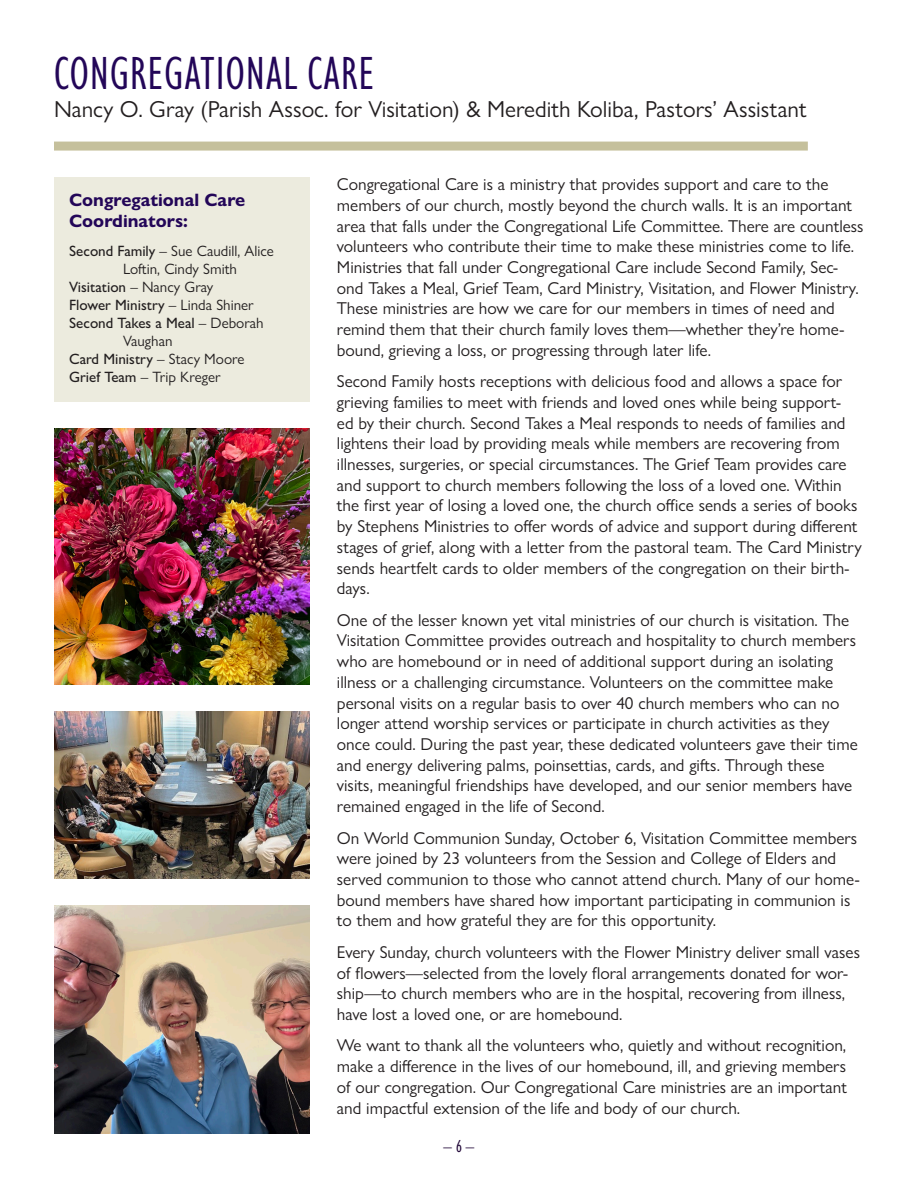
<style>
.page{position:relative;width:918px;height:1188px;background:#fff}
.page>*{position:absolute;margin:0;border:0;box-sizing:border-box;transform-origin:0 0}
.t1{font:condensed 48px "Gill Sans Nova";letter-spacing:.03em;color:#230658}
.t2{font:23.25px "Gill Sans Nova";color:#231f20}
.t3{font:700 18px/21.6px "Gill Sans Nova";color:#230658}
.t4{font:condensed 18px "Gill Sans Nova";color:#220839}
.t5{font:17.25px/20.7px "Gill Sans Nova";color:#231f20}
.t6{font:500 15px/18px "Gill Sans Nova";color:#231f20}
.t7{font:15px/18px "Gill Sans Nova";color:#231f20}
.s1{font-weight:500}
.s2{font-weight:400}
</style>
<div class="page">
<div style="left:54px;top:142px;width:754px;height:9px;background:#c5c09c"></div>
<div style="left:54px;top:178px;width:256px;height:224px;background:#ecebde"></div>
<img style="left:54px;top:429px;width:256px;height:256px">
<img style="left:54px;top:712px;width:256px;height:166px">
<img style="left:54px;top:905px;width:256px;height:229px">
<p class="t1" style="left:54px;top:43px;width:322px">CONGREGATIONAL CARE</p>
<p class="t2" style="left:54px;top:95px;width:754px">Nancy O. Gray (Parish Assoc. for Visitation) &amp; Meredith Koliba, Pastors’ Assistant</p>
<p class="t3" style="left:69px;top:189px;width:178px">Congregational Care<br>Coordinators:</p>
<p class="t7" style="left:123px;top:242px;width:152px;text-indent:-54px"><span class="s1">Second Family</span> – Sue Caudill, Alice<br>Loftin, Cindy Smith</p>
<p class="t6" style="left:69px;top:278px;width:146px">Visitation <span class="s2">– Nancy Gray</span></p>
<p class="t6" style="left:69px;top:296px;width:186px">Flower Ministry <span class="s2">– Linda Shiner</span></p>
<p class="t6" style="left:123px;top:314px;width:142px;text-indent:-54px">Second Takes a Meal <span class="s2">– Deborah<br>Vaughan</span></p>
<p class="t6" style="left:69px;top:350px;width:177px">Card Ministry <span class="s2">– Stacy Moore</span></p>
<p class="t7" style="left:69px;top:368px;width:153px"><span class="s1">Grief Team</span> – Trip Kreger</p>
<p class="t5" style="left:337px;top:174px;width:528px">Congregational Care is a ministry that provides support and care to the members of our church, mostly beyond the church walls. It is an important area that falls under the Congregational Life Committee. There are countless volunteers who contribute their time to make these ministries come to life.<br>Ministries that fall under Congregational Care include Second Family, Sec&shy;ond Takes a Meal, Grief Team, Card Ministry, Visitation, and Flower Ministry.<br>These ministries are how we care for our members in times of need and remind them that their church family loves them—whether they’re home&shy;bound, grieving a loss, or progressing through later life.</p>
<p class="t5" style="left:337px;top:371px;width:526px">Second Family hosts receptions with delicious food and allows a space for grieving families to meet with friends and loved ones while being support&shy;ed by their church. Second Takes a Meal responds to needs of families and lightens their load by providing meals while members are recovering from illnesses, surgeries, or special circumstances. The Grief Team provides care and support to church members following the loss of a loved one. Within the first year of losing a loved one, the church office sends a series of books by Stephens Ministries to offer words of advice and support during different stages of grief, along with a letter from the pastoral team. The Card Ministry sends heartfelt cards to older members of the congregation on their birth&shy;days.</p>
<p class="t5" style="left:337px;top:609px;width:522px">One of the lesser known yet vital ministries of our church is visitation. The Visitation Committee provides outreach and hospitality to church members who are homebound or in need of additional support during an isolating illness or a challenging circumstance. Volunteers on the committee make personal visits on a regular basis to over 40 church members who can no longer attend worship services or participate in church activities as they once could. During the past year, these dedicated volunteers gave their time and energy delivering palms, poinsettias, cards, and gifts. Through these visits, meaningful friendships have developed, and our senior members have remained engaged in the life of Second.</p>
<p class="t5" style="left:337px;top:827px;width:525px">On World Communion Sunday, October 6, Visitation Committee members were joined by 23 volunteers from the Session and College of Elders and served communion to those who cannot attend church. Many of our home&shy;bound members have shared how important participating in communion is to them and how grateful they are for this opportunity.</p>
<p class="t5" style="left:337px;top:941px;width:525px">Every Sunday, church volunteers with the Flower Ministry deliver small vases of flowers—selected from the lovely floral arrangements donated for wor&shy;ship—to church members who are in the hospital, recovering from illness, have lost a loved one, or are homebound.</p>
<p class="t5" style="left:337px;top:1035px;width:512px;text-align:justify">We want to thank all the volunteers who, quietly and without recognition, make a difference in the lives of our homebound, ill, and grieving members of our congregation. Our Congregational Care ministries are an important and impactful extension of the life and body of our church.</p>
<p class="t4" style="left:444px;top:1135px;width:32px">– 6 –</p>
</div>
